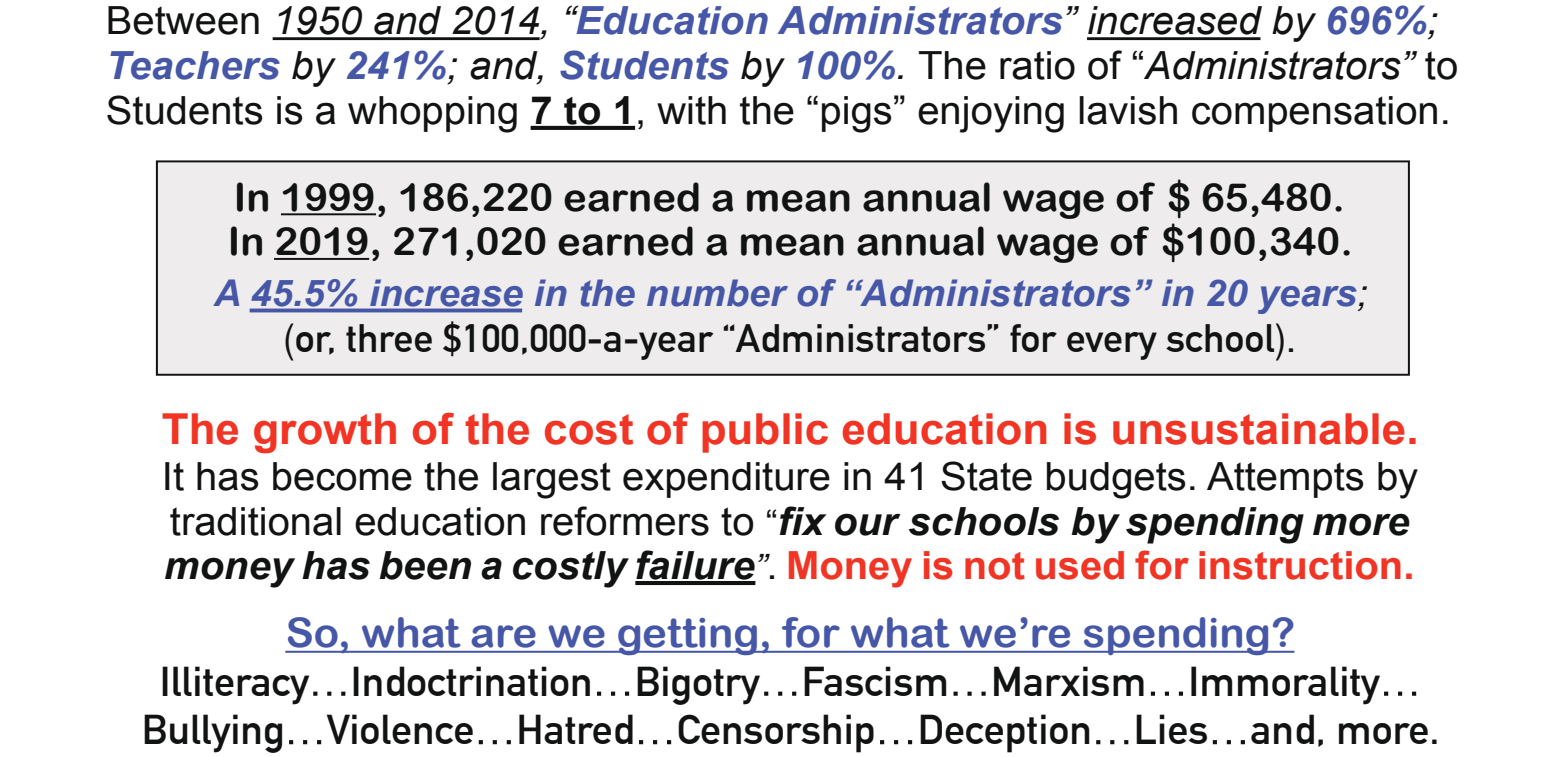
<style>
.page{position:relative;width:1566px;height:757px;background:#fff}
.page>*{position:absolute;margin:0;border:0;box-sizing:border-box;transform-origin:0 0}
.t1{font:700 42.6px "Arial";color:#f13423}
.t2{font:700 40.8px/48.4px "DIN Alternate";color:#111212}
.t3{font:40.8px "Arial Rounded MT Bold";color:#4657a8}
.t4{font:38.8px/44.6px "Arial";color:#111212}
.t5{font:38.8px/44.6px "Arial Rounded MT Bold";color:#111212}
.t6{font:700 38.8px "DIN Alternate";color:#111212}
.t7{font:italic 700 36.8px "Arial";color:#4657a8}
.s1{font-style:italic}
.s2{font-weight:700;font-style:italic;color:#4657a8}
.s3{font-weight:700}
.s4{font-weight:400;color:#111212}
.s5{font-family:"Arial Narrow";font-weight:400}
.s6{font-family:"Arial";font-weight:400}
.s7{font-size:35px}
.s8{font-weight:700;font-style:italic}
.s9{font-style:italic;font-size:35px}
.s10{font-weight:700;color:#f13423}
</style>
<div class="page">
<div style="left:157px;top:161px;width:1252px;height:214px;background:#eeeced"></div>
<div style="left:156px;top:160px;width:1254px;height:216px;border:2px solid #111212"></div>
<hr style="left:273px;top:37px;width:267px;height:3px;background:#111212">
<hr style="left:1087px;top:37px;width:173px;height:3px;background:#111212">
<svg style="left:531px;top:126px;width:104px;height:4px"></svg>
<hr style="left:281px;top:213px;width:95px;height:2px;background:#111212">
<hr style="left:274px;top:258px;width:95px;height:2px;background:#111212">
<svg style="left:250px;top:308px;width:272px;height:4px"></svg>
<hr style="left:635px;top:581px;width:120px;height:4px;background:#111212">
<hr style="left:285px;top:651px;width:1009px;height:2px;background:#4657a8">
<svg style="left:341px;top:691px;width:4px;height:5px"></svg>
<svg style="left:327px;top:691px;width:4px;height:5px"></svg>
<svg style="left:313px;top:691px;width:4px;height:5px"></svg>
<svg style="left:625px;top:691px;width:4px;height:5px"></svg>
<svg style="left:611px;top:691px;width:4px;height:5px"></svg>
<svg style="left:597px;top:691px;width:4px;height:5px"></svg>
<svg style="left:792px;top:691px;width:4px;height:5px"></svg>
<svg style="left:778px;top:691px;width:4px;height:5px"></svg>
<svg style="left:764px;top:691px;width:4px;height:5px"></svg>
<svg style="left:982px;top:691px;width:4px;height:5px"></svg>
<svg style="left:968px;top:691px;width:4px;height:5px"></svg>
<svg style="left:954px;top:691px;width:4px;height:5px"></svg>
<svg style="left:1179px;top:691px;width:4px;height:5px"></svg>
<svg style="left:1165px;top:691px;width:4px;height:5px"></svg>
<svg style="left:1151px;top:691px;width:4px;height:5px"></svg>
<svg style="left:1412px;top:691px;width:4px;height:5px"></svg>
<svg style="left:1398px;top:691px;width:4px;height:5px"></svg>
<svg style="left:1384px;top:691px;width:4px;height:5px"></svg>
<svg style="left:317px;top:740px;width:4px;height:4px"></svg>
<svg style="left:303px;top:740px;width:4px;height:4px"></svg>
<svg style="left:289px;top:740px;width:4px;height:4px"></svg>
<svg style="left:507px;top:740px;width:4px;height:4px"></svg>
<svg style="left:493px;top:740px;width:4px;height:4px"></svg>
<svg style="left:479px;top:740px;width:4px;height:4px"></svg>
<svg style="left:667px;top:740px;width:4px;height:4px"></svg>
<svg style="left:653px;top:740px;width:4px;height:4px"></svg>
<svg style="left:639px;top:740px;width:4px;height:4px"></svg>
<svg style="left:908px;top:740px;width:4px;height:4px"></svg>
<svg style="left:894px;top:740px;width:4px;height:4px"></svg>
<svg style="left:880px;top:740px;width:4px;height:4px"></svg>
<svg style="left:1124px;top:740px;width:4px;height:4px"></svg>
<svg style="left:1110px;top:740px;width:4px;height:4px"></svg>
<svg style="left:1096px;top:740px;width:4px;height:4px"></svg>
<svg style="left:1241px;top:740px;width:4px;height:4px"></svg>
<svg style="left:1227px;top:740px;width:4px;height:4px"></svg>
<svg style="left:1213px;top:740px;width:4px;height:4px"></svg>
<p class="t4" style="left:106px;top:-1px;width:1354px">Between <span class="s1">1950 and 2014, “</span><span class="s2">Education Administrators</span><span class="s1">” increased by</span> <span class="s2">696%</span><span class="s1">;<br></span><span class="s2">Teachers</span> <span class="s1">by</span> <span class="s2">241%</span><span class="s1">; and,</span> <span class="s2">Students</span> <span class="s1">by</span> <span class="s2">100%</span><span class="s1">.</span> The ratio of “<span class="s1">Administrators”</span> to<br>Students is a whopping <span class="s3">7 to 1</span>, with the “pigs” enjoying lavish compensation.</p>
<p class="t5" style="left:228px;top:174px;width:1126px">In 1999, 186,220 earned a mean annual wage of $ 65,480.<br>In 2019, 271,020 earned a mean annual wage of $100,340.</p>
<p class="t7" style="left:214px;top:269px;width:1155px">A 45.5% increase in the number of “Administrators” in 20 years<span class="s4">;</span></p>
<p class="t6" style="left:284px;top:309px;width:1014px"><span class="s5">(</span>or, three $100,000-a-year “Administrators” for every school<span class="s5">)</span><span class="s6">.</span></p>
<p class="t1" style="left:162px;top:400px;width:1258px">The growth of the cost of public education is unsustainable.</p>
<p class="t4" style="left:162px;top:454px;width:1258px">It has become the largest expenditure in 41 State budgets. Attempts by traditional education reformers to <span class="s7">“</span><span class="s8">fix our schools by spending more money has been a costly failure</span><span class="s9">”</span>. <span class="s10">Money is not used for instruction.</span></p>
<p class="t3" style="left:286px;top:608px;width:1011px">So, what are we getting, for what we’re spending?</p>
<p class="t2" style="left:142px;top:654px;width:1299px;text-indent:18px">Illiteracy Indoctrination Bigotry Fascism Marxism Immorality<br>Bullying Violence Hatred Censorship Deception Lies and, more.</p>
</div>
